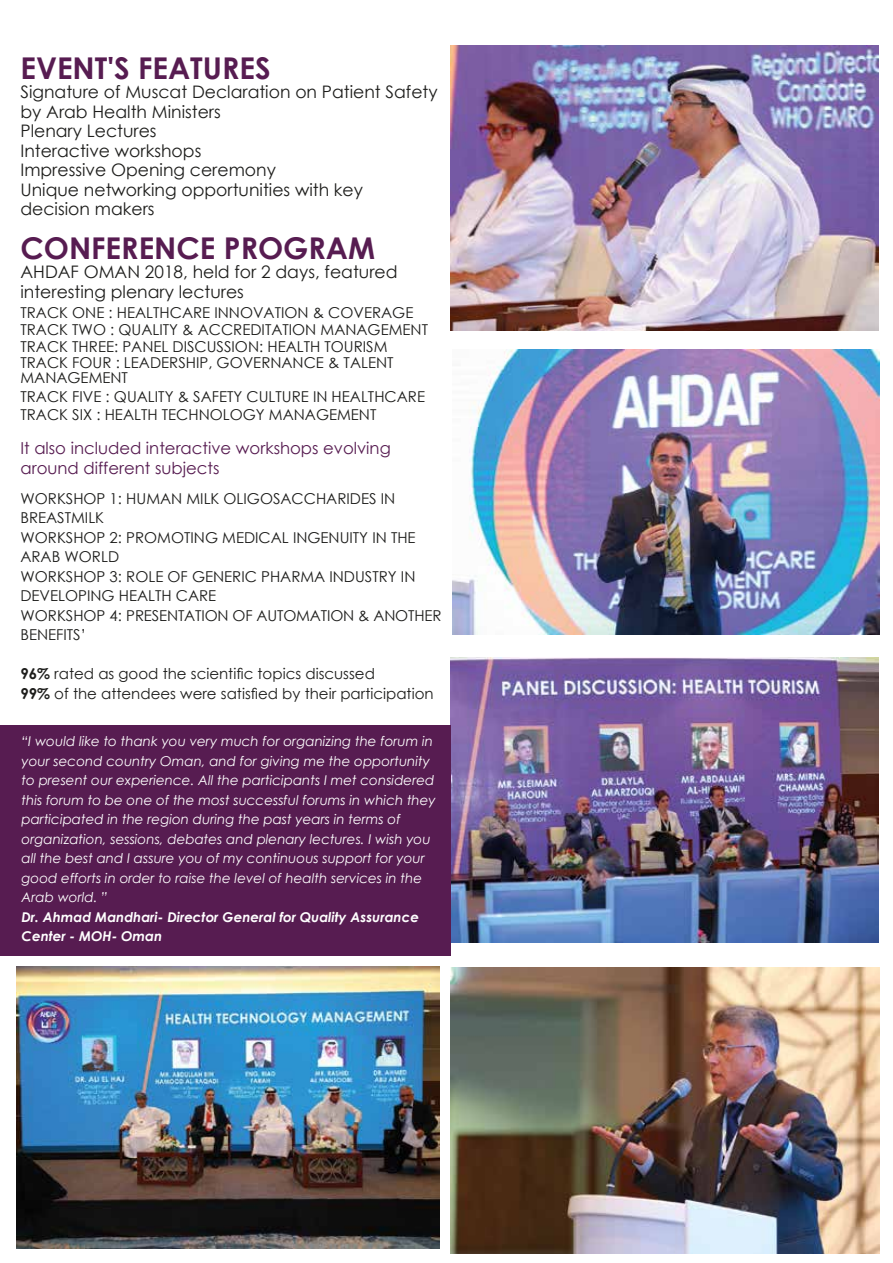
<style>
.page{position:relative;width:893px;height:1263px;background:#fff}
.page>*{position:absolute;margin:0;border:0;box-sizing:border-box;transform-origin:0 0}
.t1{font:700 30px "Century Gothic";color:#571c51}
.t2{font:17.25px/19.5px "Century Gothic";color:#1d1d1b}
.t3{font:16.5px/19.5px "Century Gothic";color:#571c51}
.t4{font:15px/19.5px "Century Gothic";color:#1d1d1b}
.t5{font:italic 13.5px/19.5px "Century Gothic";color:#fff}
.t6{font:italic 700 13.5px/19.5px "Century Gothic";color:#fff}
.s1{font-weight:700}
</style>
<div class="page">
<img style="left:451px;top:968px;width:428px;height:285px">
<img style="left:17px;top:966px;width:422px;height:282px">
<img style="left:451px;top:657px;width:427px;height:285px">
<img style="left:452px;top:349px;width:427px;height:285px">
<img style="left:451px;top:46px;width:427px;height:285px">
<div style="left:0;top:725px;width:451px;height:230px;background:#571c51"></div>
<h1 class="t1" style="left:20px;top:45px;width:252px">EVENT'S FEATURES</h1>
<p class="t2" style="left:20px;top:82px;width:419px">Signature of Muscat Declaration on Patient Safety by Arab Health Ministers<br>Plenary Lectures<br>Interactive workshops<br>Impressive Opening ceremony<br>Unique networking opportunities with key<br>decision makers</p>
<h1 class="t1" style="left:20px;top:225px;width:356px">CONFERENCE PROGRAM</h1>
<p class="t2" style="left:20px;top:262px;width:379px">AHDAF OMAN 2018, held for 2 days, featured interesting plenary lectures</p>
<p class="t4" style="left:20px;top:302px;width:394px">TRACK ONE : HEALTHCARE INNOVATION &amp; COVERAGE</p>
<p class="t4" style="left:20px;top:336px;width:369px">TRACK THREE: PANEL DISCUSSION: HEALTH TOURISM</p>
<p class="t4" style="left:20px;top:320px;width:409px">TRACK TWO : QUALITY &amp; ACCREDITATION MANAGEMENT</p>
<p class="t4" style="left:20px;top:355px;width:375px;line-height:15px">TRACK FOUR : LEADERSHIP, GOVERNANCE &amp; TALENT<br>MANAGEMENT</p>
<p class="t4" style="left:20px;top:386px;width:406px">TRACK FIVE : QUALITY &amp; SAFETY CULTURE IN HEALTHCARE</p>
<p class="t4" style="left:20px;top:404px;width:357px">TRACK SIX : HEALTH TECHNOLOGY MANAGEMENT</p>
<p class="t3" style="left:20px;top:438px;width:372px">It also included interactive workshops evolving around different subjects</p>
<p class="t4" style="left:20px;top:488px;width:423px">WORKSHOP 1: HUMAN MILK OLIGOSACCHARIDES IN<br>BREASTMILK<br>WORKSHOP 2: PROMOTING MEDICAL INGENUITY IN THE<br>ARAB WORLD<br>WORKSHOP 3: ROLE OF GENERIC PHARMA INDUSTRY IN<br>DEVELOPING HEALTH CARE<br>WORKSHOP 4: PRESENTATION OF AUTOMATION &amp; ANOTHER<br>BENEFITS’</p>
<p class="t4" style="left:20px;top:664px;width:415px"><span class="s1">96%</span> rated as good the scientific topics discussed<br><span class="s1">99%</span> of the attendees were satisfied by their participation</p>
<p class="t5" style="left:22px;top:731px;width:416px">“I would like to thank you very much for organizing the forum in your second country Oman, and for giving me the opportunity to present our experience. All the participants I met considered this forum to be one of the most successful forums in which they participated in the region during the past years in terms of organization, sessions, debates and plenary lectures. I wish you all the best and I assure you of my continuous support for your good efforts in order to raise the level of health services in the Arab world. ”</p>
<p class="t6" style="left:22px;top:906px;width:399px">Dr. Ahmad Mandhari- Director General for Quality Assurance<br>Center - MOH- Oman</p>
</div>
